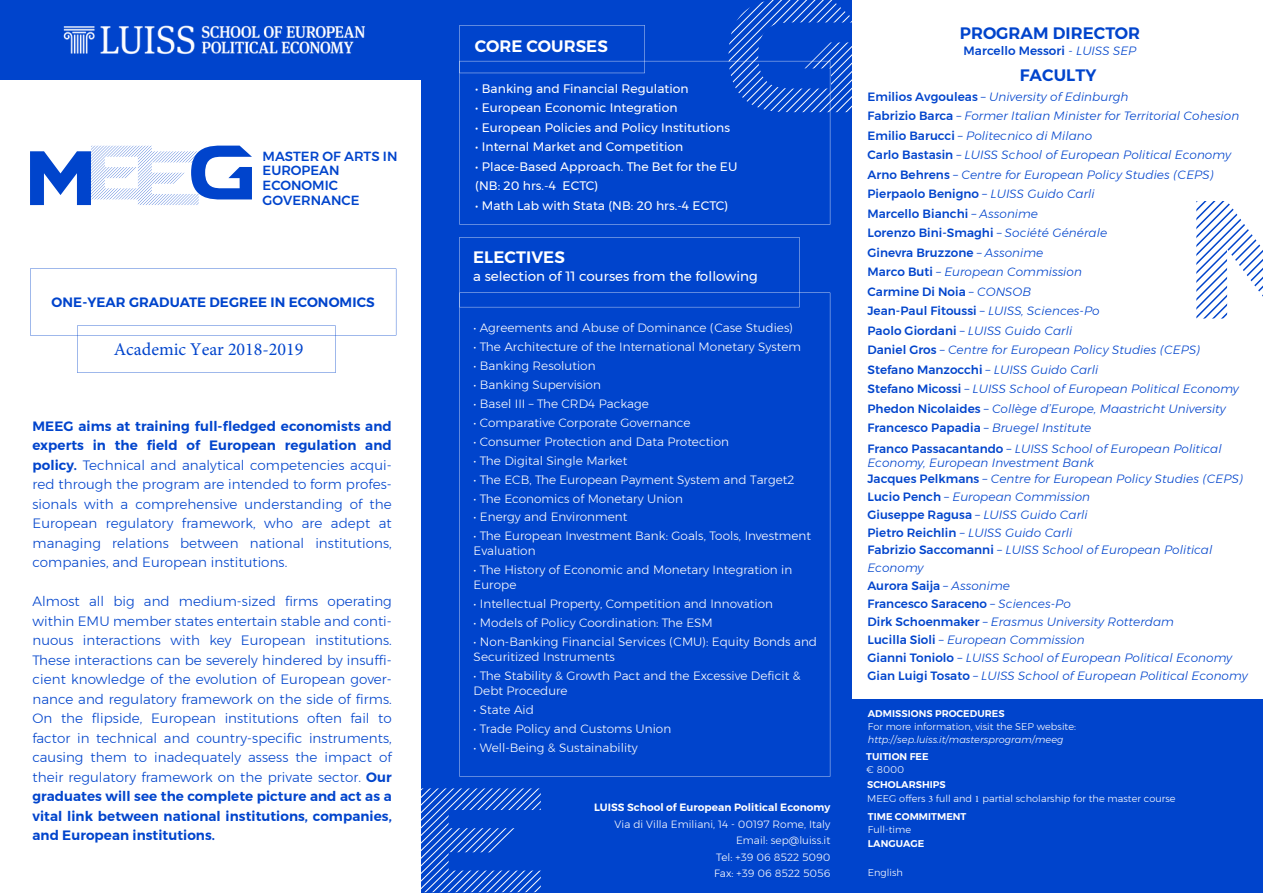
<style>
.page{position:relative;width:1263px;height:893px;background:#fff}
.page>*{position:absolute;margin:0;border:0;box-sizing:border-box;transform-origin:0 0}
.t1{font:18px "Minion Pro";color:#04c}
.t2{font:600 16.5px "Montserrat";letter-spacing:.005em;color:#04c}
.t3{font:600 16.5px "Montserrat";letter-spacing:.005em;color:#fff}
.t4{font:300 13.5px/19.5px "Montserrat";letter-spacing:.005em;color:#04c;text-align:justify}
.t5{font:13.5px "Montserrat";letter-spacing:.005em;color:#fff}
.t6{font:600 13.5px "Montserrat";letter-spacing:.005em;color:#04c}
.t7{font:500 13.2px/14.9px "Montserrat";color:#04c}
.t8{font:12.3px/19.5px "Montserrat";letter-spacing:.005em;color:#fff}
.t9{font:300 12.15px "Montserrat";letter-spacing:.005em;color:#fff}
.t10{font:italic 300 12px/19.5px "Montserrat";letter-spacing:.005em;color:#04c}
.t11{font:300 12px/15px "Montserrat";letter-spacing:.005em;color:#fff}
.t12{font:500 12px "Montserrat";letter-spacing:.005em;color:#04c}
.t13{font:300 10.5px/16.5px "Montserrat";letter-spacing:.005em;color:#fff;text-align:right}
.t14{font:600 10.5px "Montserrat";letter-spacing:.005em;color:#fff}
.t15{font:300 9.75px/13.6px "Montserrat";letter-spacing:.005em;color:#fff}
.t16{font:600 9.75px "Montserrat";letter-spacing:.005em;color:#fff}
.t17{font:italic 300 9.75px "Montserrat";letter-spacing:.005em;color:#fff}
.s1{font-weight:600}
.s2{font-weight:300}
.s3{font-weight:300;font-style:italic}
.s4{font-weight:500;font-style:normal}
.s5{font-family:"Minion Pro";font-weight:400}
</style>
<div class="page">
<svg style="left:30px;top:269px;width:366px;height:104px"></svg>
<div style="left:842px;top:700px;width:421px;height:193px;background:#04c"></div>
<div style="left:421px;top:0;width:430px;height:893px;background:#04c"></div>
<div style="left:0;top:0;width:432px;height:80px;background:#04c"></div>
<svg style="left:729px;top:0;width:123px;height:112px"></svg>
<img style="left:63px;top:25px;width:302px;height:30px">
<svg style="left:1196px;top:201px;width:67px;height:118px"></svg>
<svg style="left:459px;top:61px;width:371px;height:164px"></svg>
<svg style="left:459px;top:293px;width:371px;height:484px"></svg>
<svg style="left:459px;top:25px;width:186px;height:48px"></svg>
<svg style="left:459px;top:237px;width:341px;height:70px"></svg>
<svg style="left:421px;top:788px;width:120px;height:104px"></svg>
<svg style="left:30px;top:146px;width:222px;height:59px"></svg>
<p class="t7" style="left:263px;top:148px;width:136px">MASTER OF ARTS IN<br>EUROPEAN<br>ECONOMIC<br>GOVERNANCE</p>
<p class="t6" style="left:52px;top:292px;width:325px">ONE-YEAR GRADUATE DEGREE IN ECONOMICS</p>
<h1 class="t1" style="left:114px;top:337px;width:191px">Academic Year 2018-2019</h1>
<p class="t4" style="left:33px;top:416px;width:361px"><span class="s1">MEEG aims at training full-fledged economists and experts in the field of European regulation and policy.</span> Technical and analytical competencies acqui&shy;red through the program are intended to form profes&shy;sionals with a comprehensive understanding of the European regulatory framework, who are adept at managing relations between national institutions, companies, and European institutions.</p>
<p class="t4" style="left:33px;top:592px;width:361px">Almost all big and medium-sized firms operating within EMU member states entertain stable and conti&shy;nuous interactions with key European institutions.<br>These interactions can be severely hindered by insuffi&shy;cient knowledge of the evolution of European gover&shy;nance and regulatory framework on the side of firms.<br>On the flipside, European institutions often fail to factor in technical and country-specific instruments, causing them to inadequately assess the impact of their regulatory framework on the private sector. <span class="s1">Our graduates will see the complete picture and act as a vital link between national institutions, companies, and European institutions.</span></p>
<h2 class="t3" style="left:475px;top:34px;width:135px">CORE COURSES</h2>
<p class="t8" style="left:475px;top:79px;width:215px">• Banking and Financial Regulation</p>
<p class="t8" style="left:475px;top:98px;width:204px">• European Economic Integration</p>
<p class="t8" style="left:475px;top:118px;width:256px">• European Policies and Policy Institutions</p>
<p class="t8" style="left:475px;top:137px;width:210px">• Internal Market and Competition</p>
<p class="t8" style="left:475px;top:157px;width:264px">• Place-Based Approach. The Bet for the EU (NB: 20 hrs.-4 ECTC)</p>
<p class="t8" style="left:475px;top:196px;width:254px">• Math Lab with Stata (NB: 20 hrs.-4 ECTC)</p>
<h2 class="t3" style="left:473px;top:244px;width:93px">ELECTIVES</h2>
<p class="t5" style="left:473px;top:266px;width:286px">a selection of 11 courses from the following</p>
<p class="t11" style="left:474px;top:320px;width:321px">• Agreements and Abuse of Dominance (Case Studies)</p>
<p class="t11" style="left:474px;top:339px;width:329px">• The Architecture of the International Monetary System</p>
<p class="t11" style="left:474px;top:358px;width:123px">• Banking Resolution</p>
<p class="t11" style="left:474px;top:377px;width:129px">• Banking Supervision</p>
<p class="t11" style="left:474px;top:396px;width:177px">• Basel III – The CRD4 Package</p>
<p class="t11" style="left:474px;top:415px;width:218px">• Comparative Corporate Governance</p>
<p class="t11" style="left:474px;top:434px;width:257px">• Consumer Protection and Data Protection</p>
<p class="t11" style="left:474px;top:453px;width:155px">• The Digital Single Market</p>
<p class="t11" style="left:474px;top:472px;width:322px">• The ECB, The European Payment System and Target2</p>
<p class="t11" style="left:474px;top:491px;width:211px">• The Economics of Monetary Union</p>
<p class="t11" style="left:474px;top:509px;width:155px">• Energy and Environment</p>
<p class="t11" style="left:474px;top:528px;width:339px">• The European Investment Bank: Goals, Tools, Investment</p>
<p class="t9" style="left:474px;top:542px;width:63px">Evaluation</p>
<p class="t11" style="left:474px;top:562px;width:320px">• The History of Economic and Monetary Integration in<br>Europe</p>
<p class="t11" style="left:474px;top:596px;width:301px">• Intellectual Property, Competition and Innovation</p>
<p class="t11" style="left:474px;top:615px;width:241px">• Models of Policy Coordination: The ESM</p>
<p class="t11" style="left:474px;top:634px;width:345px">• Non-Banking Financial Services (CMU): Equity Bonds and<br>Securitized Instruments</p>
<p class="t11" style="left:474px;top:668px;width:328px">• The Stability &amp; Growth Pact and the Excessive Deficit &amp;<br>Debt Procedure</p>
<p class="t11" style="left:474px;top:702px;width:62px">• State Aid</p>
<p class="t11" style="left:474px;top:721px;width:199px">• Trade Policy and Customs Union</p>
<p class="t11" style="left:474px;top:740px;width:166px">• Well-Being &amp; Sustainability</p>
<p class="t14" style="left:594px;top:799px;width:238px">LUISS School of European Political Economy</p>
<p class="t13" style="left:615px;top:816px;width:217px">Via di Villa Emiliani, 14 - 00197 Rome, Italy<br>Email: sep@luiss.it<br>Tel: +39 06 8522 5090<br>Fax: +39 06 8522 5056</p>
<h2 class="t2" style="left:960px;top:20px;width:182px">PROGRAM DIRECTOR</h2>
<p class="t12" style="left:964px;top:42px;width:174px">Marcello Messori <span class="s2">-</span> <span class="s3">LUISS SEP</span></p>
<h2 class="t2" style="left:1020px;top:62px;width:78px">FACULTY</h2>
<p class="t10" style="left:867px;top:86px;width:373px"><span class="s4">Emilios Avgouleas</span> – University of Edinburgh<br><span class="s4">Fabrizio Barca</span> – Former Italian Minister for Territorial Cohesion <span class="s4">Emilio Barucci</span> – Politecnico di Milano<br><span class="s4">Carlo Bastasin</span> – LUISS School of European Political Economy <span class="s4">Arno Behrens</span> – Centre for European Policy Studies (CEPS)<br><span class="s4">Pierpaolo Benigno</span> – LUISS Guido Carli<br><span class="s4">Marcello Bianchi</span> – Assonime<br><span class="s4">Lorenzo Bini-Smaghi</span> – Société Générale<br><span class="s4">Ginevra Bruzzone</span> – Assonime<br><span class="s4">Marco Buti</span> – European Commission<br><span class="s4">Carmine Di Noia</span> – CONSOB<br><span class="s4">Jean-Paul Fitoussi</span> – LUISS, Sciences-Po<br><span class="s4">Paolo Giordani</span> – LUISS Guido Carli<br><span class="s4">Daniel Gros</span> – Centre for European Policy Studies (CEPS)<br><span class="s4">Stefano Manzocchi</span> – LUISS Guido Carli<br><span class="s4">Stefano Micossi</span> – LUISS School of European Political Economy <span class="s4">Phedon Nicolaides</span> – Collège d’Europe, Maastricht University <span class="s4">Francesco Papadia</span> – Bruegel Institute</p>
<p class="t10" style="left:867px;top:442px;width:356px;line-height:13.5px"><span class="s4">Franco Passacantando</span> – LUISS School of European Political<br>Economy, European Investment Bank</p>
<p class="t10" style="left:867px;top:470px;width:382px;line-height:18px"><span class="s4">Jacques Pelkmans</span> – Centre for European Policy Studies (CEPS)<br><span class="s4">Lucio Pench</span> – European Commission<br><span class="s4">Giuseppe Ragusa</span> – LUISS Guido Carli<br><span class="s4">Pietro Reichlin</span> – LUISS Guido Carli<br><span class="s4">Fabrizio Saccomanni</span> – LUISS School of European Political Economy<br><span class="s4">Aurora Saija</span> – Assonime<br><span class="s4">Francesco Saraceno</span> – Sciences-Po<br><span class="s4">Dirk Schoenmaker</span> – Erasmus University Rotterdam<br><span class="s4">Lucilla Sioli</span> – European Commission<br><span class="s4">Gianni Toniolo</span> – LUISS School of European Political Economy <span class="s4">Gian Luigi Tosato</span> – LUISS School of European Political Economy</p>
<p class="t16" style="left:868px;top:706px;width:138px">ADMISSIONS PROCEDURES</p>
<p class="t15" style="left:868px;top:720px;width:210px">For more information, visit the SEP website:</p>
<p class="t17" style="left:868px;top:732px;width:197px">http://sep.luiss.it/mastersprogram/meeg</p>
<p class="t16" style="left:866px;top:749px;width:64px">TUITION FEE</p>
<p class="t15" style="left:866px;top:763px;width:39px">€ 8000</p>
<p class="t15" style="left:867px;top:778px;width:310px"><span class="s1">SCHOLARSHIPS<br></span>MEEG offers <span class="s5">3</span> full and <span class="s5">1</span> partial scholarship for the master course</p>
<p class="t16" style="left:868px;top:809px;width:100px">TIME COMMITMENT</p>
<p class="t15" style="left:868px;top:822px;width:45px">Full-time</p>
<p class="t16" style="left:868px;top:836px;width:58px">LANGUAGE</p>
<p class="t15" style="left:868px;top:865px;width:37px">English</p>
</div>
